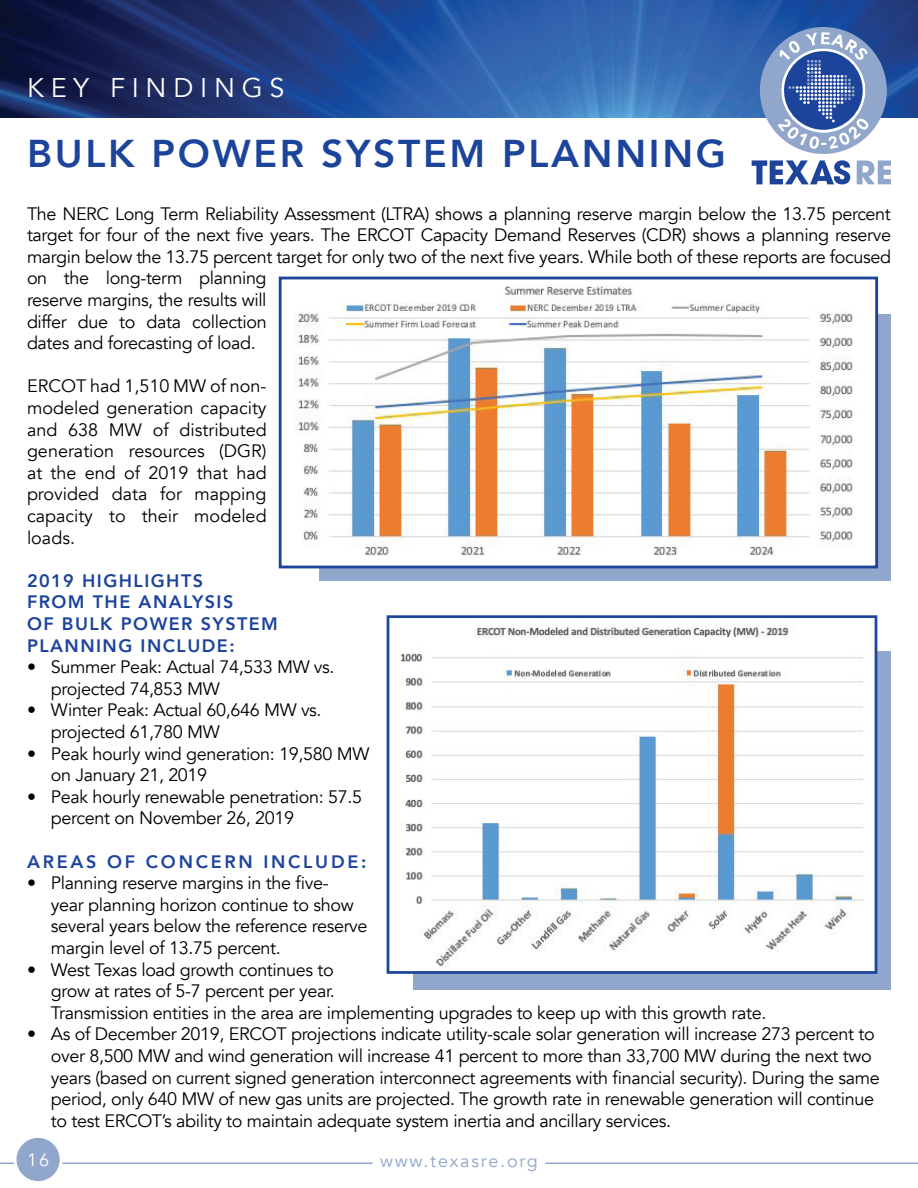
<style>
.page{position:relative;width:918px;height:1188px;background:#fff}
.page>*{position:absolute;margin:0;border:0;box-sizing:border-box;transform-origin:0 0}
.t1{font:800 38.7px "Avenir";letter-spacing:.07em;color:#1d449b}
.t2{font:27px "Avenir";letter-spacing:.25em;color:#fff}
.t3{font:18px/21.6px "Avenir";letter-spacing:-.02em;color:#000001}
.t4{font:800 18px/21.6px "Avenir";letter-spacing:.08em;color:#1d449b}
.t5{font:800 18px "Avenir";letter-spacing:.15em;color:#1d449b}
.t6{font:18px "Avenir";letter-spacing:.1em;color:#91a6cb}
.t7{font:18px "Avenir";color:#fff}
</style>
<div class="page">
<img style="left:0;top:0;width:918px;height:118px">
<svg style="left:857px;top:160px;width:34px;height:24px"></svg>
<svg style="left:752px;top:160px;width:98px;height:24px"></svg>
<svg style="left:760px;top:27px;width:127px;height:127px"></svg>
<hr style="left:0;top:1162px;width:373px;height:2px;background:#91a6cb">
<hr style="left:545px;top:1162px;width:373px;height:2px;background:#91a6cb">
<div style="left:15px;top:1136px;width:46px;height:47px;background:#91a6cb;border-radius:50%"></div>
<div style="left:14px;top:1135px;width:49px;height:49px;border:3px solid #fff;border-radius:50%"></div>
<div style="left:319px;top:314px;width:572px;height:267px;background:#91a6cb"></div>
<img style="left:298px;top:285px;width:576px;height:279px">
<div style="left:279px;top:277px;width:599px;height:291px;border:3px solid #1d449b"></div>
<div style="left:414px;top:651px;width:477px;height:338px;background:#91a6cb"></div>
<img style="left:401px;top:622px;width:472px;height:348px">
<div style="left:387px;top:615px;width:490px;height:359px;border:3px solid #1d449b"></div>
<h2 class="t2" style="left:27px;top:72px;width:259px">KEY FINDINGS</h2>
<h1 class="t1" style="left:27px;top:123px;width:701px">BULK POWER SYSTEM PLANNING</h1>
<p class="t3" style="left:27px;top:203px;width:866px">The NERC Long Term Reliability Assessment (LTRA) shows a planning reserve margin below the 13.75 percent target for four of the next five years. The ERCOT Capacity Demand Reserves (CDR) shows a planning reserve margin below the 13.75 percent target for only two of the next five years. While both of these reports are focused on the long-term planning<br>reserve margins, the results will<br>differ due to data collection<br>dates and forecasting of load.</p>
<p class="t3" style="left:27px;top:376px;width:241px;text-align:justify">ERCOT had 1,510 MW of non&shy;modeled generation capacity and 638 MW of distributed generation resources (DGR) at the end of 2019 that had provided data for mapping capacity to their modeled loads.</p>
<p class="t4" style="left:27px;top:570px;width:252px">2019 HIGHLIGHTS<br>FROM THE ANALYSIS<br>OF BULK POWER SYSTEM<br>PLANNING INCLUDE:</p>
<p class="t3" style="left:51px;top:657px;width:285px;text-indent:-24px">• Summer Peak: Actual 74,533 MW vs. projected 74,853 MW</p>
<p class="t3" style="left:51px;top:700px;width:272px;text-indent:-24px">• Winter Peak: Actual 60,646 MW vs. projected 61,780 MW</p>
<p class="t3" style="left:51px;top:743px;width:320px;text-indent:-24px">• Peak hourly wind generation: 19,580 MW on January 21, 2019</p>
<p class="t3" style="left:51px;top:786px;width:313px;text-indent:-24px">• Peak hourly renewable penetration: 57.5 percent on November 26, 2019</p>
<p class="t5" style="left:27px;top:847px;width:341px">AREAS OF CONCERN INCLUDE:</p>
<p class="t3" style="left:51px;top:873px;width:318px;text-indent:-24px">• Planning reserve margins in the five-<br>year planning horizon continue to show several years below the reference reserve margin level of 13.75 percent.</p>
<p class="t3" style="left:51px;top:959px;width:717px;text-indent:-24px">• West Texas load growth continues to<br>grow at rates of 5-7 percent per year.<br>Transmission entities in the area are implementing upgrades to keep up with this growth rate.</p>
<p class="t3" style="left:51px;top:1024px;width:830px;text-indent:-24px">• As of December 2019, ERCOT projections indicate utility-scale solar generation will increase 273 percent to over 8,500 MW and wind generation will increase 41 percent to more than 33,700 MW during the next two years (based on current signed generation interconnect agreements with financial security). During the same period, only 640 MW of new gas units are projected. The growth rate in renewable generation will continue to test ERCOT’s ability to maintain adequate system inertia and ancillary services.</p>
<p class="t7" style="left:27px;top:1149px;width:23px">16</p>
<p class="t6" style="left:380px;top:1150px;width:159px">www.texasre.org</p>
</div>
